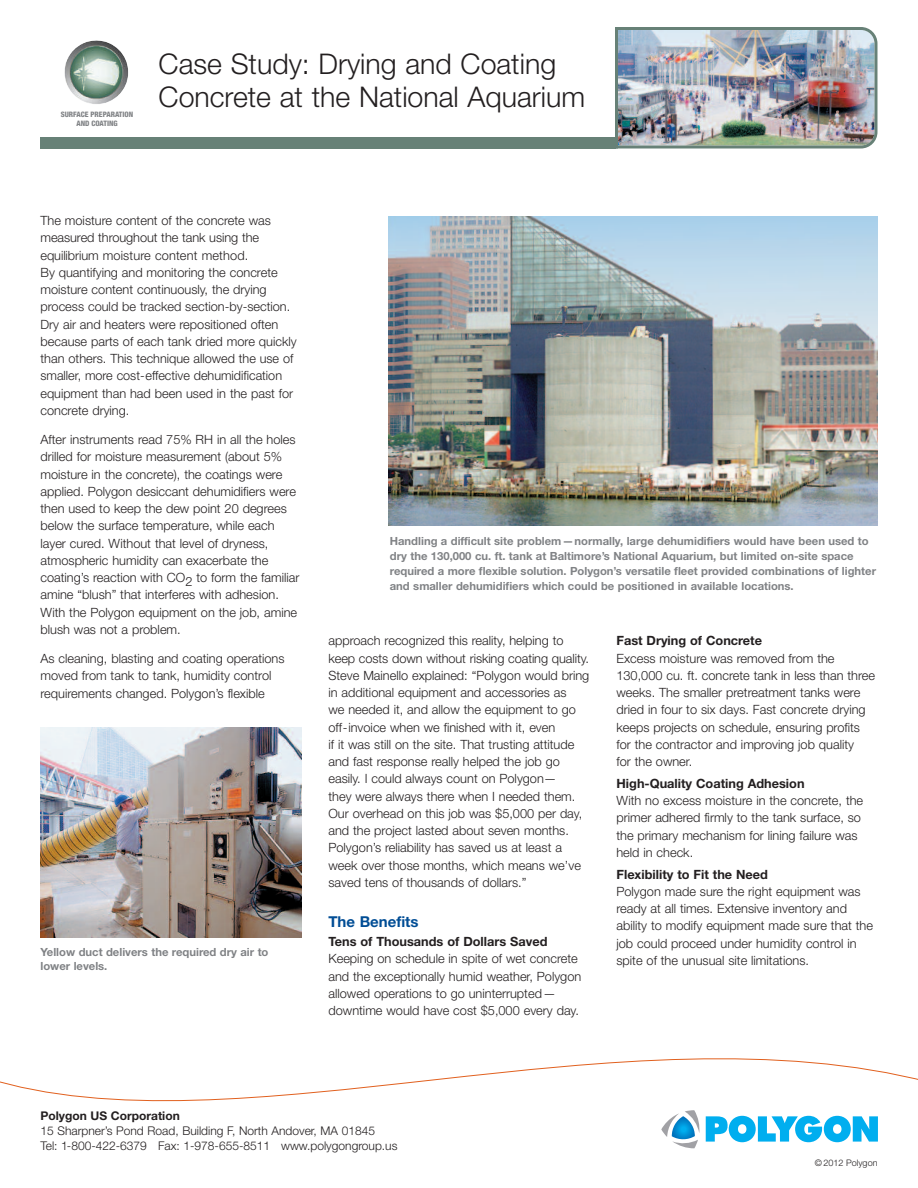
<style>
.page{position:relative;width:918px;height:1188px;background:#fff}
.page>*{position:absolute;margin:0;border:0;box-sizing:border-box;transform-origin:0 0}
.t1{font:300 28.5px "Helvetica Neue";color:#231f20}
.t2{font:700 15px "Helvetica Neue";color:#014d95}
.t3{font:300 12.75px/17.2px "Helvetica Neue";color:#231f20}
.t4{font:300 12px/15px "Helvetica Neue";color:#231f20}
.t5{font:700 12px "Helvetica Neue";color:#231f20}
.t6{font:700 11.25px/15px "Helvetica Neue";color:#808285}
.t7{font:300 9px "Helvetica Neue";color:#231f20}
.t8{font:800 condensed 7.5px "Helvetica Neue";color:#808285}
.s1{font-weight:700}
</style>
<div class="page">
<img style="left:618px;top:27px;width:259px;height:121px">
<img style="left:64px;top:40px;width:64px;height:64px;border-radius:50%">
<img style="left:40px;top:727px;width:262px;height:210px">
<img style="left:389px;top:216px;width:489px;height:309px">
<div style="left:40px;top:137px;width:576px;height:12px;background:#678177"></div>
<hr style="left:615px;top:27px;width:3px;height:121px;background:#678177">
<svg style="left:0;top:1058px;width:918px;height:91px"></svg>
<p class="t8" style="left:61px;top:111px;width:74px">SURFACE PREPARATION</p>
<p class="t8" style="left:76px;top:120px;width:43px">AND COATING</p>
<h1 class="t1" style="left:159px;top:54px;width:399px">Case Study: Drying and Coating</h1>
<h1 class="t1" style="left:159px;top:87px;width:428px">Concrete at the National Aquarium</h1>
<p class="t3" style="left:40px;top:213px;width:258px">The moisture content of the concrete was measured throughout the tank using the equilibrium moisture content method.<br>By quantifying and monitoring the concrete moisture content continuously, the drying process could be tracked section-by-section.<br>Dry air and heaters were repositioned often because parts of each tank dried more quickly than others. This technique allowed the use of smaller, more cost-effective dehumidification equipment than had been used in the past for concrete drying.</p>
<p class="t3" style="left:40px;top:432px;width:260px">After instruments read 75% RH in all the holes drilled for moisture measurement (about 5% moisture in the concrete), the coatings were applied. Polygon desiccant dehumidifiers were then used to keep the dew point 20 degrees below the surface temperature, while each layer cured. Without that level of dryness, atmospheric humidity can exacerbate the coating’s reaction with CO to form the familiar</p>
<p class="t3" style="left:40px;top:576px;width:240px;line-height:13px;text-indent:145px">2<br>amine “blush” that interferes with adhesion.</p>
<p class="t3" style="left:40px;top:605px;width:258px">With the Polygon equipment on the job, amine blush was not a problem.</p>
<p class="t3" style="left:40px;top:651px;width:246px">As cleaning, blasting and coating operations moved from tank to tank, humidity control requirements changed. Polygon’s flexible</p>
<p class="t6" style="left:40px;top:945px;width:230px;line-height:14.2px">Yellow duct delivers the required dry air to lower levels.</p>
<p class="t6" style="left:390px;top:535px;width:488px">Handling a difficult site problem—normally, large dehumidifiers would have been used to dry the 130,000 cu. ft. tank at Baltimore’s National Aquarium, but limited on-site space required a more flexible solution. Polygon’s versatile fleet provided combinations of lighter and smaller dehumidifiers which could be positioned in available locations.</p>
<p class="t3" style="left:329px;top:633px;width:262px">approach recognized this reality, helping to keep costs down without risking coating quality.<br>Steve Mainello explained: “Polygon would bring in additional equipment and accessories as<br>we needed it, and allow the equipment to go off-invoice when we finished with it, even<br>if it was still on the site. That trusting attitude and fast response really helped the job go easily. I could always count on Polygon—<br>they were always there when I needed them.<br>Our overhead on this job was $5,000 per day, and the project lasted about seven months.<br>Polygon’s reliability has saved us at least a week over those months, which means we’ve saved tens of thousands of dollars.”</p>
<p class="t2" style="left:328px;top:917px;width:92px">The Benefits</p>
<p class="t3" style="left:328px;top:934px;width:254px"><span class="s1">Tens of Thousands of Dollars Saved </span>Keeping on schedule in spite of wet concrete and the exceptionally humid weather, Polygon allowed operations to go uninterrupted— downtime would have cost $5,000 every day.</p>
<p class="t3" style="left:616px;top:633px;width:260px"><span class="s1">Fast Drying of Concrete<br></span>Excess moisture was removed from the 130,000 cu. ft. concrete tank in less than three weeks. The smaller pretreatment tanks were dried in four to six days. Fast concrete drying keeps projects on schedule, ensuring profits for the contractor and improving job quality<br>for the owner.</p>
<p class="t3" style="left:616px;top:776px;width:248px"><span class="s1">High-Quality Coating Adhesion<br></span>With no excess moisture in the concrete, the primer adhered firmly to the tank surface, so the primary mechanism for lining failure was held in check.</p>
<p class="t3" style="left:616px;top:867px;width:258px"><span class="s1">Flexibility to Fit the Need<br></span>Polygon made sure the right equipment was ready at all times. Extensive inventory and ability to modify equipment made sure that the job could proceed under humidity control in spite of the unusual site limitations.</p>
<p class="t5" style="left:41px;top:1108px;width:141px">Polygon US Corporation</p>
<p class="t4" style="left:41px;top:1123px;width:358px">15 Sharpner’s Pond Road, Building F, North Andover, MA 01845<br>Tel: 1-800-422-6379 Fax: 1-978-655-8511 www.polygongroup.us</p>
<p class="t7" style="left:815px;top:1157px;width:64px">© 2012 Polygon</p>
</div>
